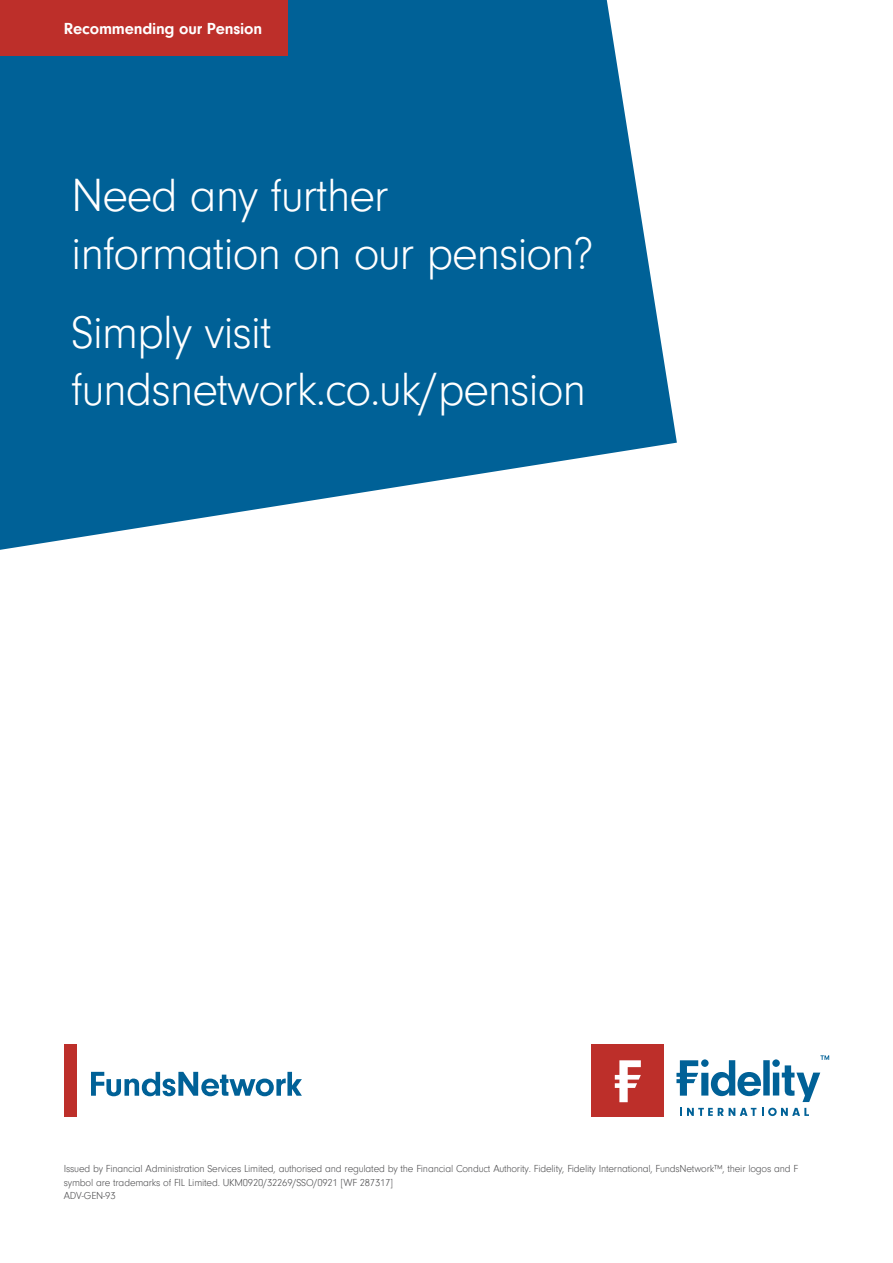
<style>
.page{position:relative;width:893px;height:1263px;background:#fff}
.page>*{position:absolute;margin:0;border:0;box-sizing:border-box;transform-origin:0 0}
.t1{font:48px/57.6px "Neuzeit Gro T Ligh";letter-spacing:-.025em;color:#fff}
.t2{font:700 16.5px "Neuzeit Gro T";letter-spacing:-.01em;color:#fff}
.t3{font:10.5px/13.5px "Neuzeit Gro T Ligh";letter-spacing:-.02em;color:#4c4c4e}
</style>
<div class="page">
<svg style="left:0;top:0;width:677px;height:550px;background:#2578a6"></svg>
<div style="left:0;top:0;width:288px;height:55px;background:#bd2f2a"></div>
<div style="left:64px;top:1044px;width:13px;height:72px;background:#bd2f2a"></div>
<svg style="left:91px;top:1072px;width:211px;height:24px"></svg>
<div style="left:592px;top:1044px;width:72px;height:72px;background:#bd2f2a"></div>
<svg style="left:615px;top:1060px;width:26px;height:42px"></svg>
<svg style="left:676px;top:1055px;width:153px;height:47px"></svg>
<svg style="left:680px;top:1108px;width:76px;height:8px"></svg>
<svg style="left:762px;top:1108px;width:47px;height:8px"></svg>
<h2 class="t2" style="left:64px;top:20px;width:200px">Recommending our Pension</h2>
<h1 class="t1" style="left:71px;top:167px;width:524px">Need any further information on our pension?</h1>
<h1 class="t1" style="left:71px;top:304px;width:517px">Simply visit fundsnetwork.co.uk/pension</h1>
<p class="t3" style="left:64px;top:1162px;width:736px">Issued by Financial Administration Services Limited, authorised and regulated by the Financial Conduct Authority. Fidelity, Fidelity International, FundsNetwork™, their logos and F symbol are trademarks of FIL Limited. UKM0920/32269/SSO/0921 [WF 287317]<br>ADV-GEN-93</p>
</div>
